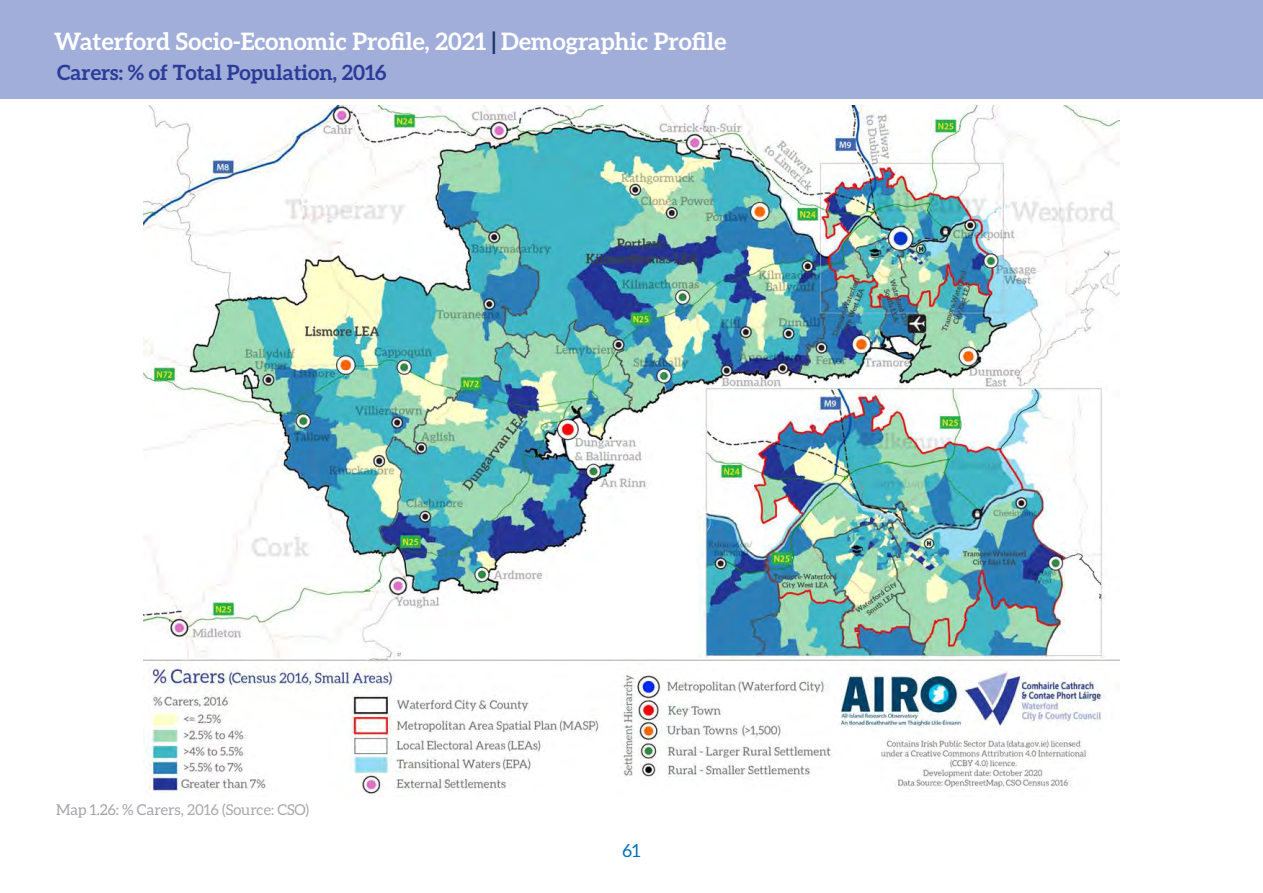
<style>
.page{position:relative;width:1263px;height:893px;background:#fff}
.page>*{position:absolute;margin:0;border:0;box-sizing:border-box;transform-origin:0 0}
.t1{font:700 24px "Aleo";color:#fff}
.t2{font:700 21px "Aleo";color:#2b3c98}
.t3{font:18px "Aleo";color:#0071b9}
.t4{font:15px "Aleo";color:#aaa9aa}
.s1{color:#1b3668}
.s2{color:#a4a5a9}
</style>
<div class="page">
<div style="left:0;top:0;width:1263px;height:99px;background:#a1aeda"></div>
<img style="left:144px;top:105px;width:975px;height:691px">
<p class="t1" style="left:54px;top:27px;width:674px">Waterford Socio-Economic Profile, 2021 <span class="s1">|</span> Demographic Profile</p>
<p class="t2" style="left:57px;top:60px;width:331px">Carers: % of Total Population, 2016</p>
<p class="t4" style="left:56px;top:801px;width:255px"><span class="s2">Map 1.26: % Carers</span>, 2016 (Source: CSO)</p>
<p class="t3" style="left:622px;top:841px;width:20px">61</p>
</div>
